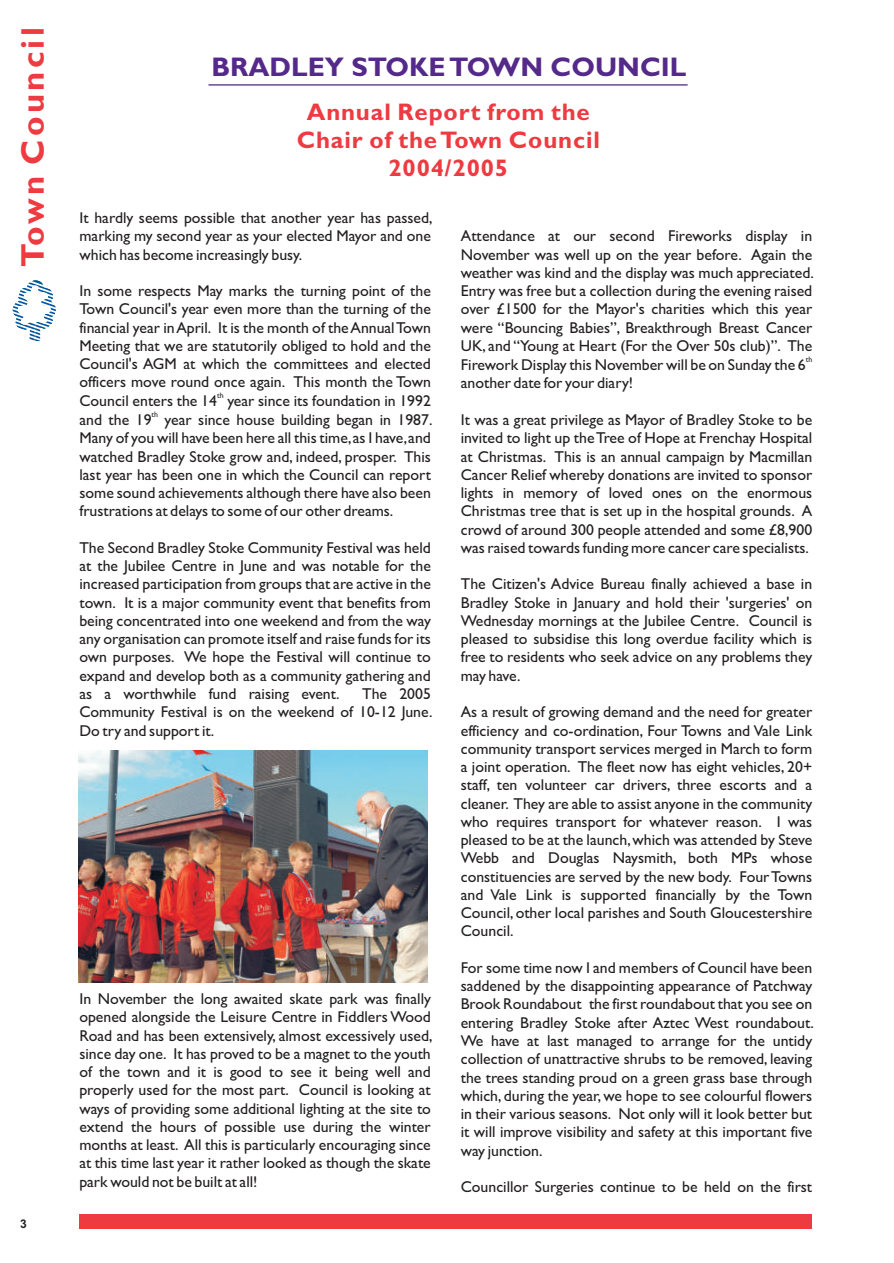
<style>
.page{position:relative;width:894px;height:1263px;background:#fff}
.page>*{position:absolute;margin:0;border:0;box-sizing:border-box;transform-origin:0 0}
.t1{font:700 32.85px "Gill Sans";letter-spacing:.1em;color:#ee3a41}
.t2{font:700 27px "Gill Sans";color:#542989}
.t3{font:700 24px/27.9px "Gill Sans";letter-spacing:.035em;color:#ee3a41;text-align:center}
.t4{font:15.75px/18.3px "Gill Sans";color:#231f20}
.t5{font:700 12px "Arial";color:#231f20}
.t6{font:7.8px "Gill Sans";color:#231f20}
</style>
<div class="page">
<svg style="left:12px;top:280px;width:44px;height:62px"></svg>
<hr style="left:209px;top:84px;width:479px;height:2px;background:#542989">
<div style="left:80px;top:1214px;width:732px;height:15px;background:#ee3a41"></div>
<img style="left:79px;top:750px;width:349px;height:233px">
<h1 class="t1" style="left:21px;top:267px;width:242px;rotate:-90deg">Town Council</h1>
<p class="t5" style="left:20px;top:1220px;width:8px">3</p>
<h2 class="t2" style="left:211px;top:57px;width:477px">BRADLEY STOKE TOWN COUNCIL</h2>
<h3 class="t3" style="left:297px;top:101px;width:305px">Annual Report from the<br>Chair of theTown Council<br>2004/2005</h3>
<p class="t4" style="left:80px;top:210px;width:355px">It hardly seems possible that another year has passed, marking my second year as your elected Mayor and one</p>
<p class="t4" style="left:461px;top:228px;width:353px">Attendance at our second Fireworks display in</p>
<p class="t4" style="left:80px;top:247px;width:224px">which has become increasingly busy.</p>
<p class="t4" style="left:461px;top:247px;width:355px">November was well up on the year before. Again the weather was kind and the display was much appreciated.</p>
<p class="t4" style="left:80px;top:283px;width:353px">In some respects May marks the turning point of the</p>
<p class="t4" style="left:461px;top:283px;width:353px">Entry was free but a collection during the evening raised</p>
<p class="t4" style="left:79px;top:302px;width:353px">Town Council's year even more than the turning of the</p>
<p class="t4" style="left:461px;top:302px;width:353px">over £1500 for the Mayor's charities which this year</p>
<p class="t4" style="left:79px;top:320px;width:353px">financial year in April. It is the month of the Annual Town</p>
<p class="t4" style="left:461px;top:320px;width:353px">were “Bouncing Babies”, Breakthrough Breast Cancer</p>
<p class="t4" style="left:79px;top:338px;width:353px">Meeting that we are statutorily obliged to hold and the</p>
<p class="t4" style="left:461px;top:338px;width:353px">UK, and “Young at Heart (For the Over 50s club)”. The</p>
<p class="t6" style="left:806px;top:356px;width:8px">th</p>
<p class="t4" style="left:79px;top:356px;width:353px">Council's AGM at which the committees and elected</p>
<p class="t4" style="left:461px;top:357px;width:346px">Firework Display this November will be on Sunday the 6</p>
<p class="t4" style="left:79px;top:375px;width:353px">officers move round once again. This month the Town</p>
<p class="t4" style="left:461px;top:375px;width:174px">another date for your diary!</p>
<p class="t6" style="left:217px;top:393px;width:8px">th</p>
<p class="t4" style="left:79px;top:393px;width:353px">Council enters the 14 year since its foundation in 1992</p>
<p class="t6" style="left:152px;top:412px;width:8px">th</p>
<p class="t4" style="left:79px;top:412px;width:355px">and the 19 year since house building began in 1987.</p>
<p class="t4" style="left:461px;top:412px;width:353px">It was a great privilege as Mayor of Bradley Stoke to be</p>
<p class="t4" style="left:79px;top:431px;width:353px">Many of you will have been here all this time, as I have, and</p>
<p class="t4" style="left:461px;top:431px;width:353px">invited to light up the Tree of Hope at Frenchay Hospital</p>
<p class="t4" style="left:79px;top:449px;width:353px">watched Bradley Stoke grow and, indeed, prosper. This</p>
<p class="t4" style="left:461px;top:449px;width:353px">at Christmas. This is an annual campaign by Macmillan</p>
<p class="t4" style="left:79px;top:467px;width:353px">last year has been one in which the Council can report</p>
<p class="t4" style="left:461px;top:467px;width:353px">Cancer Relief whereby donations are invited to sponsor</p>
<p class="t4" style="left:79px;top:485px;width:353px">some sound achievements although there have also been</p>
<p class="t4" style="left:461px;top:485px;width:353px">lights in memory of loved ones on the enormous</p>
<p class="t4" style="left:79px;top:504px;width:315px">frustrations at delays to some of our other dreams.</p>
<p class="t4" style="left:461px;top:504px;width:353px">Christmas tree that is set up in the hospital grounds. A crowd of around 300 people attended and some £8,900</p>
<p class="t4" style="left:79px;top:540px;width:353px">The Second Bradley Stoke Community Festival was held</p>
<p class="t4" style="left:461px;top:540px;width:350px">was raised towards funding more cancer care specialists.</p>
<p class="t4" style="left:79px;top:558px;width:353px">at the Jubilee Centre in June and was notable for the increased participation from groups that are active in the</p>
<p class="t4" style="left:461px;top:577px;width:353px">The Citizen's Advice Bureau finally achieved a base in</p>
<p class="t4" style="left:79px;top:595px;width:353px">town. It is a major community event that benefits from</p>
<p class="t4" style="left:461px;top:595px;width:353px">Bradley Stoke in January and hold their 'surgeries' on</p>
<p class="t4" style="left:79px;top:613px;width:353px">being concentrated into one weekend and from the way</p>
<p class="t4" style="left:461px;top:613px;width:353px">Wednesday mornings at the Jubilee Centre. Council is</p>
<p class="t4" style="left:79px;top:631px;width:353px">any organisation can promote itself and raise funds for its</p>
<p class="t4" style="left:461px;top:631px;width:353px">pleased to subsidise this long overdue facility which is</p>
<p class="t4" style="left:79px;top:650px;width:353px">own purposes. We hope the Festival will continue to</p>
<p class="t4" style="left:461px;top:650px;width:353px">free to residents who seek advice on any problems they</p>
<p class="t4" style="left:79px;top:668px;width:353px">expand and develop both as a community gathering and</p>
<p class="t4" style="left:461px;top:668px;width:61px">may have.</p>
<p class="t4" style="left:79px;top:686px;width:262px">as a worthwhile fund raising event.</p>
<p class="t4" style="left:79px;top:686px;width:355px;text-align:right">The 2005<br>Community Festival is on the weekend of 10-12 June.</p>
<p class="t4" style="left:461px;top:704px;width:353px">As a result of growing demand and the need for greater</p>
<p class="t4" style="left:79px;top:723px;width:136px">Do try and support it.</p>
<p class="t4" style="left:461px;top:723px;width:353px;text-align:justify">efficiency and co-ordination, Four Towns and Vale Link community transport services merged in March to form a joint operation. The fleet now has eight vehicles, 20+ staff, ten volunteer car drivers, three escorts and a cleaner. They are able to assist anyone in the community who requires transport for whatever reason. I was pleased to be at the launch, which was attended by Steve Webb and Douglas Naysmith, both MPs whose constituencies are served by the new body. Four Towns and Vale Link is supported financially by the Town Council, other local parishes and South Gloucestershire Council.</p>
<p class="t4" style="left:461px;top:960px;width:353px">For some time now I and members of Council have been saddened by the disappointing appearance of Patchway</p>
<p class="t4" style="left:79px;top:991px;width:353px">In November the long awaited skate park was finally</p>
<p class="t4" style="left:461px;top:997px;width:353px">Brook Roundabout the first roundabout that you see on</p>
<p class="t4" style="left:79px;top:1009px;width:353px">opened alongside the Leisure Centre in Fiddlers Wood</p>
<p class="t4" style="left:461px;top:1015px;width:355px">entering Bradley Stoke after Aztec West roundabout.</p>
<p class="t4" style="left:79px;top:1028px;width:355px">Road and has been extensively, almost excessively used,</p>
<p class="t4" style="left:461px;top:1033px;width:353px">We have at last managed to arrange for the untidy</p>
<p class="t4" style="left:79px;top:1046px;width:353px">since day one. It has proved to be a magnet to the youth</p>
<p class="t4" style="left:461px;top:1051px;width:353px">collection of unattractive shrubs to be removed, leaving</p>
<p class="t4" style="left:79px;top:1064px;width:353px">of the town and it is good to see it being well and</p>
<p class="t4" style="left:461px;top:1070px;width:353px">the trees standing proud on a green grass base through</p>
<p class="t4" style="left:79px;top:1083px;width:353px">properly used for the most part. Council is looking at</p>
<p class="t4" style="left:461px;top:1088px;width:353px">which, during the year, we hope to see colourful flowers</p>
<p class="t4" style="left:79px;top:1101px;width:353px">ways of providing some additional lighting at the site to</p>
<p class="t4" style="left:461px;top:1106px;width:353px">in their various seasons. Not only will it look better but</p>
<p class="t4" style="left:79px;top:1119px;width:353px">extend the hours of possible use during the winter</p>
<p class="t4" style="left:461px;top:1125px;width:353px">it will improve visibility and safety at this important five</p>
<p class="t4" style="left:79px;top:1137px;width:353px">months at least. All this is particularly encouraging since</p>
<p class="t4" style="left:461px;top:1143px;width:83px">way junction.</p>
<p class="t4" style="left:79px;top:1156px;width:353px">at this time last year it rather looked as though the skate park would not be built at all!</p>
<p class="t4" style="left:461px;top:1179px;width:353px">Councillor Surgeries continue to be held on the first</p>
</div>
